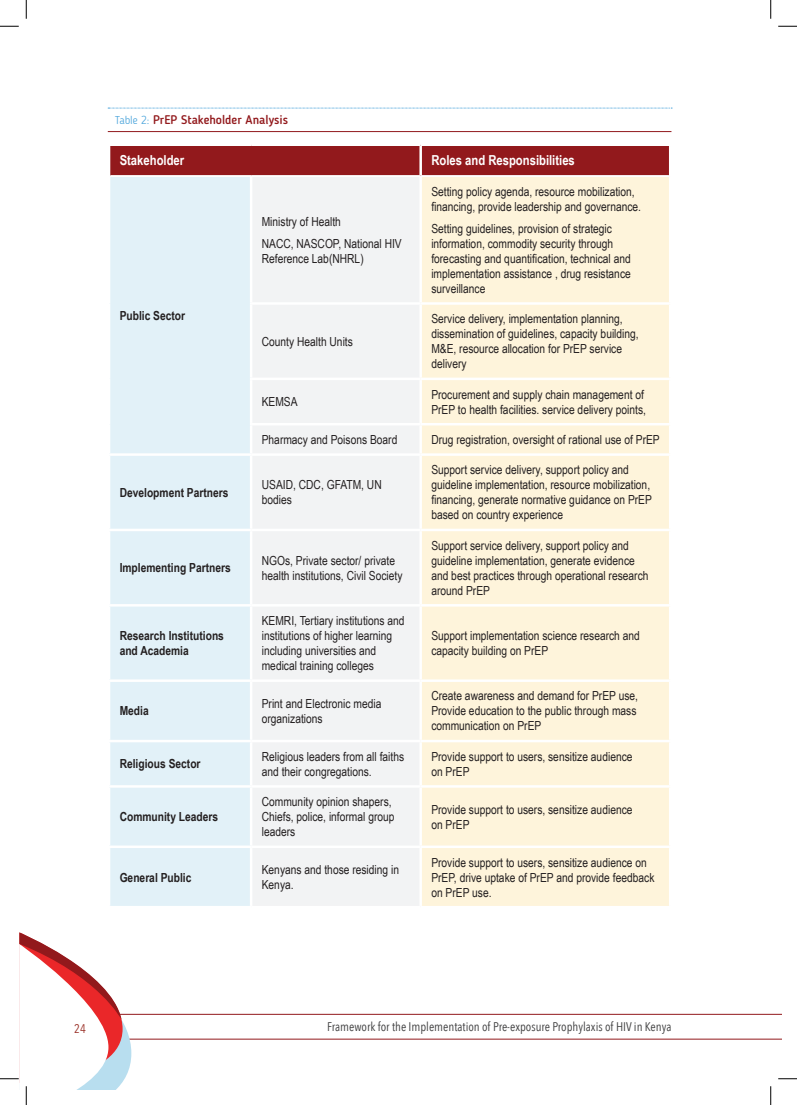
<style>
.page{position:relative;width:797px;height:1105px;background:#fff}
.page>*{position:absolute;margin:0;border:0;box-sizing:border-box;transform-origin:0 0}
.t1{font:700 13.75px "Arial Narrow";color:#fff}
.t2{font:12.5px/15px "Arial Narrow";color:#231f20}
.t3{font:700 12.5px/15px "Arial Narrow";color:#231f20}
.t4{font:12.5px "Avenir Next Condensed";color:#3e3e3f}
.t5{font:500 12.5px "Blogger Sans";color:#92191c}
.t6{font:12.5px "Avenir Next Condensed";color:#9a3027}
.s1{font-weight:300;font-size:11.25px;color:#4aa4db}
</style>
<div class="page">
<svg style="left:108px;top:108px;width:564px;height:1px"></svg>
<hr style="left:108px;top:131px;width:563px;height:1px;background:#92191c">
<div style="left:110px;top:146px;width:559px;height:29px;background:#92191c"></div>
<div style="left:110px;top:177px;width:140px;height:729px;background:#e2f1f8"></div>
<div style="left:253px;top:177px;width:166px;height:729px;background:#f2f3f4"></div>
<div style="left:422px;top:177px;width:247px;height:729px;background:#fef4db"></div>
<hr style="left:419px;top:146px;width:3px;height:29px;background:#fff">
<hr style="left:250px;top:302px;width:170px;height:3px;background:#fff">
<hr style="left:420px;top:302px;width:251px;height:3px;background:#fff">
<hr style="left:250px;top:378px;width:170px;height:2px;background:#fff">
<hr style="left:420px;top:378px;width:251px;height:2px;background:#fff">
<hr style="left:250px;top:423px;width:170px;height:2px;background:#fff">
<hr style="left:420px;top:423px;width:251px;height:2px;background:#fff">
<hr style="left:108px;top:453px;width:143px;height:3px;background:#fff">
<hr style="left:251px;top:453px;width:169px;height:3px;background:#fff">
<hr style="left:420px;top:453px;width:251px;height:3px;background:#fff">
<hr style="left:108px;top:529px;width:143px;height:2px;background:#fff">
<hr style="left:251px;top:529px;width:169px;height:2px;background:#fff">
<hr style="left:420px;top:529px;width:251px;height:2px;background:#fff">
<hr style="left:108px;top:604px;width:143px;height:3px;background:#fff">
<hr style="left:251px;top:604px;width:169px;height:3px;background:#fff">
<hr style="left:420px;top:604px;width:251px;height:3px;background:#fff">
<hr style="left:108px;top:679px;width:143px;height:3px;background:#fff">
<hr style="left:251px;top:679px;width:169px;height:3px;background:#fff">
<hr style="left:420px;top:679px;width:251px;height:3px;background:#fff">
<hr style="left:108px;top:740px;width:143px;height:2px;background:#fff">
<hr style="left:251px;top:740px;width:169px;height:2px;background:#fff">
<hr style="left:420px;top:740px;width:251px;height:2px;background:#fff">
<hr style="left:108px;top:785px;width:143px;height:3px;background:#fff">
<hr style="left:251px;top:785px;width:169px;height:3px;background:#fff">
<hr style="left:420px;top:785px;width:251px;height:3px;background:#fff">
<hr style="left:108px;top:845px;width:143px;height:3px;background:#fff">
<hr style="left:251px;top:845px;width:169px;height:3px;background:#fff">
<hr style="left:420px;top:845px;width:251px;height:3px;background:#fff">
<svg style="left:0;top:25px;width:19px;height:2px"></svg>
<svg style="left:778px;top:25px;width:19px;height:2px"></svg>
<svg style="left:25px;top:0;width:2px;height:19px"></svg>
<svg style="left:770px;top:0;width:1px;height:19px"></svg>
<svg style="left:0;top:932px;width:797px;height:173px"></svg>
<p class="t5" style="left:115px;top:112px;width:175px"><span class="s1">Table 2:</span> PrEP Stakeholder Analysis</p>
<p class="t1" style="left:120px;top:150px;width:66px">Stakeholder</p>
<p class="t1" style="left:431px;top:150px;width:145px">Roles and Responsibilities</p>
<p class="t3" style="left:120px;top:307px;width:67px">Public Sector</p>
<p class="t2" style="left:262px;top:210px;width:141px;line-height:22.1px">Ministry of Health<br>NACC, NASCOP, National HIV</p>
<p class="t2" style="left:262px;top:250px;width:103px">Reference Lab(NHRL)</p>
<p class="t2" style="left:262px;top:333px;width:93px">County Health Units</p>
<p class="t2" style="left:431px;top:183px;width:211px">Setting policy agenda, resource mobilization, financing, provide leadership and governance.</p>
<p class="t2" style="left:431px;top:220px;width:201px">Setting guidelines, provision of strategic information, commodity security through forecasting and quantification, technical and implementation assistance , drug resistance surveillance</p>
<p class="t2" style="left:431px;top:311px;width:209px">Service delivery, implementation planning, dissemination of guidelines, capacity building, M&amp;E, resource allocation for PrEP service delivery</p>
<p class="t2" style="left:262px;top:394px;width:37px">KEMSA</p>
<p class="t2" style="left:431px;top:386px;width:216px">Procurement and supply chain management of<br>PrEP to health facilities. service delivery points,</p>
<p class="t2" style="left:262px;top:432px;width:137px">Pharmacy and Poisons Board</p>
<p class="t2" style="left:431px;top:432px;width:230px">Drug registration, oversight of rational use of PrEP</p>
<p class="t3" style="left:120px;top:484px;width:110px">Development Partners</p>
<p class="t2" style="left:262px;top:477px;width:121px">USAID, CDC, GFATM, UN bodies</p>
<p class="t3" style="left:120px;top:560px;width:113px">Implementing Partners</p>
<p class="t2" style="left:262px;top:552px;width:142px">NGOs, Private sector/ private health institutions, Civil Society</p>
<p class="t3" style="left:120px;top:627px;width:106px">Research Institutions and Academia</p>
<p class="t2" style="left:262px;top:613px;width:144px">KEMRI, Tertiary institutions and institutions of higher learning including universities and medical training colleges</p>
<p class="t2" style="left:431px;top:462px;width:222px">Support service delivery, support policy and guideline implementation, resource mobilization, financing, generate normative guidance on PrEP based on country experience</p>
<p class="t2" style="left:431px;top:537px;width:219px">Support service delivery, support policy and guideline implementation, generate evidence and best practices through operational research around PrEP</p>
<p class="t2" style="left:431px;top:628px;width:210px">Support implementation science research and capacity building on PrEP</p>
<p class="t3" style="left:120px;top:703px;width:31px">Media</p>
<p class="t2" style="left:262px;top:695px;width:121px">Print and Electronic media organizations</p>
<p class="t2" style="left:431px;top:688px;width:208px">Create awareness and demand for PrEP use,<br>Provide education to the public through mass communication on PrEP</p>
<p class="t3" style="left:120px;top:756px;width:82px">Religious Sector</p>
<p class="t2" style="left:262px;top:748px;width:144px">Religious leaders from all faiths and their congregations.</p>
<p class="t2" style="left:431px;top:748px;width:203px">Provide support to users, sensitize audience on PrEP</p>
<p class="t3" style="left:120px;top:809px;width:100px">Community Leaders</p>
<p class="t2" style="left:262px;top:794px;width:134px">Community opinion shapers,<br>Chiefs, police, informal group leaders</p>
<p class="t2" style="left:431px;top:801px;width:203px">Provide support to users, sensitize audience on PrEP</p>
<p class="t3" style="left:120px;top:869px;width:73px">General Public</p>
<p class="t2" style="left:262px;top:862px;width:139px">Kenyans and those residing in<br>Kenya.</p>
<p class="t2" style="left:431px;top:854px;width:225px">Provide support to users, sensitize audience on<br>PrEP, drive uptake of PrEP and provide feedback on PrEP use.</p>
<p class="t6" style="left:74px;top:1017px;width:13px">24</p>
<p class="t4" style="left:327px;top:1016px;width:346px">Framework for the Implementation of Pre-exposure Prophylaxis of HIV in Kenya</p>
</div>
